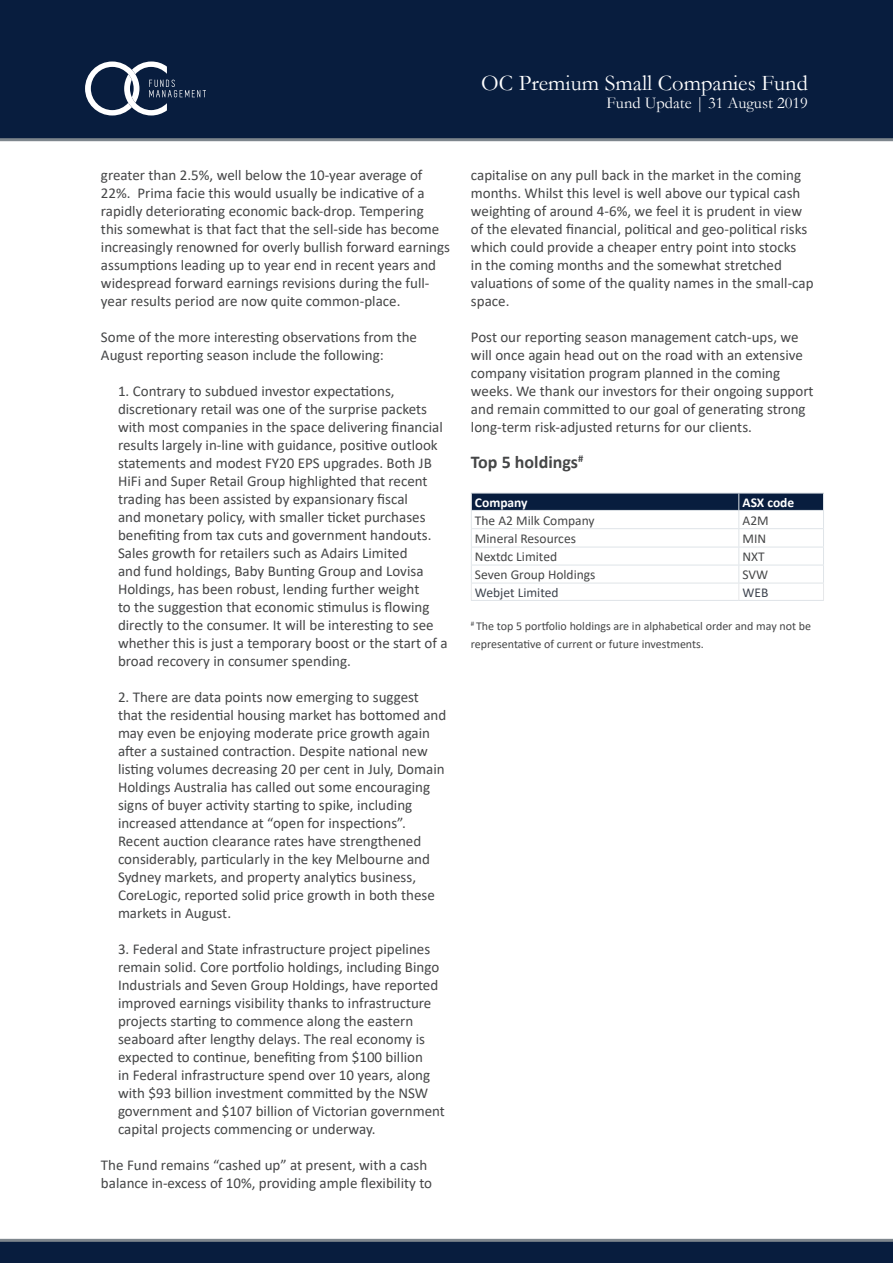
<style>
.page{position:relative;width:893px;height:1263px;background:#fff}
.page>*{position:absolute;margin:0;border:0;box-sizing:border-box;transform-origin:0 0}
.t1{font:22.5px "Garamond";color:#fff}
.t2{font:700 18px "Calibri";color:#454647}
.t3{font:16.5px "Garamond";color:#fff}
.t4{font:15px/18px "Calibri";color:#454647}
.t5{font:13.5px "Calibri";color:#454647}
.t6{font:13.5px "Calibri";color:#3e444f}
.t7{font:700 13.5px "Calibri";color:#fff}
.t8{font:12px/18px "Calibri";color:#454647}
</style>
<div class="page">
<div style="left:0;top:1240px;width:893px;height:23px;background:#081d3e"></div>
<hr style="left:0;top:1239px;width:893px;height:3px;background:#7e868d">
<div style="left:0;top:0;width:893px;height:138px;background:#081d3e"></div>
<hr style="left:0;top:138px;width:893px;height:3px;background:#7e868d">
<svg style="left:85px;top:61px;width:121px;height:54px"></svg>
<hr style="left:471px;top:600px;width:268px;height:1px;background:#dfe4e8">
<hr style="left:739px;top:600px;width:85px;height:1px;background:#dfe4e8">
<svg style="left:471px;top:493px;width:353px;height:107px"></svg>
<h1 class="t1" style="left:481px;top:68px;width:328px">OC Premium Small Companies Fund</h1>
<p class="t3" style="left:607px;top:92px;width:203px">Fund Update | 31 August 2019</p>
<p class="t4" style="left:101px;top:166px;width:351px">greater than 2.5%, well below the 10-year average of 22%. Prima facie this would usually be indicative of a rapidly deteriorating economic back-drop. Tempering<br>this somewhat is that fact that the sell-side has become increasingly renowned for overly bullish forward earnings assumptions leading up to year end in recent years and widespread forward earnings revisions during the full&shy;year results period are now quite common-place.</p>
<p class="t4" style="left:101px;top:328px;width:318px">Some of the more interesting observations from the<br>August reporting season include the following:</p>
<p class="t4" style="left:118px;top:382px;width:331px">1. Contrary to subdued investor expectations, discretionary retail was one of the surprise packets with most companies in the space delivering financial results largely in-line with guidance, positive outlook statements and modest FY20 EPS upgrades. Both JB HiFi and Super Retail Group highlighted that recent trading has been assisted by expansionary fiscal<br>and monetary policy, with smaller ticket purchases benefiting from tax cuts and government handouts.<br>Sales growth for retailers such as Adairs Limited<br>and fund holdings, Baby Bunting Group and Lovisa Holdings, has been robust, lending further weight<br>to the suggestion that economic stimulus is flowing directly to the consumer. It will be interesting to see whether this is just a temporary boost or the start of a broad recovery in consumer spending.</p>
<p class="t4" style="left:118px;top:688px;width:330px">2. There are data points now emerging to suggest that the residential housing market has bottomed and may even be enjoying moderate price growth again after a sustained contraction. Despite national new listing volumes decreasing 20 per cent in July, Domain Holdings Australia has called out some encouraging signs of buyer activity starting to spike, including increased attendance at “open for inspections”.<br>Recent auction clearance rates have strengthened considerably, particularly in the key Melbourne and Sydney markets, and property analytics business, CoreLogic, reported solid price growth in both these markets in August.</p>
<p class="t4" style="left:118px;top:940px;width:328px">3. Federal and State infrastructure project pipelines remain solid. Core portfolio holdings, including Bingo Industrials and Seven Group Holdings, have reported improved earnings visibility thanks to infrastructure projects starting to commence along the eastern seaboard after lengthy delays. The real economy is expected to continue, benefiting from $100 billion<br>in Federal infrastructure spend over 10 years, along with $93 billion investment committed by the NSW government and $107 billion of Victorian government capital projects commencing or underway.</p>
<p class="t4" style="left:101px;top:1156px;width:333px">The Fund remains “cashed up” at present, with a cash balance in-excess of 10%, providing ample flexibility to</p>
<p class="t4" style="left:471px;top:166px;width:344px">capitalise on any pull back in the market in the coming months. Whilst this level is well above our typical cash weighting of around 4-6%, we feel it is prudent in view of the elevated financial, political and geo-political risks which could provide a cheaper entry point into stocks<br>in the coming months and the somewhat stretched valuations of some of the quality names in the small-cap space.</p>
<p class="t4" style="left:471px;top:328px;width:344px">Post our reporting season management catch-ups, we will once again head out on the road with an extensive company visitation program planned in the coming weeks. We thank our investors for their ongoing support and remain committed to our goal of generating strong long-term risk-adjusted returns for our clients.</p>
<p class="t2" style="left:471px;top:449px;width:114px">Top 5 holdings<sup>#</sup></p>
<p class="t7" style="left:475px;top:493px;width:54px">Company</p>
<p class="t7" style="left:742px;top:493px;width:53px">ASX code</p>
<p class="t5" style="left:475px;top:511px;width:121px">The A2 Milk Company</p>
<p class="t5" style="left:742px;top:511px;width:28px">A2M</p>
<p class="t5" style="left:475px;top:530px;width:103px">Mineral Resources</p>
<p class="t5" style="left:742px;top:530px;width:25px">MIN</p>
<p class="t5" style="left:475px;top:548px;width:84px">Nextdc Limited</p>
<p class="t5" style="left:742px;top:548px;width:24px">NXT</p>
<p class="t5" style="left:475px;top:566px;width:122px">Seven Group Holdings</p>
<p class="t5" style="left:742px;top:566px;width:27px">SVW</p>
<p class="t6" style="left:475px;top:583px;width:85px">Webjet Limited</p>
<p class="t6" style="left:742px;top:583px;width:27px">WEB</p>
<p class="t8" style="left:471px;top:617px;width:342px"><sup>#</sup> The top 5 portfolio holdings are in alphabetical order and may not be representative of current or future investments.</p>
</div>
